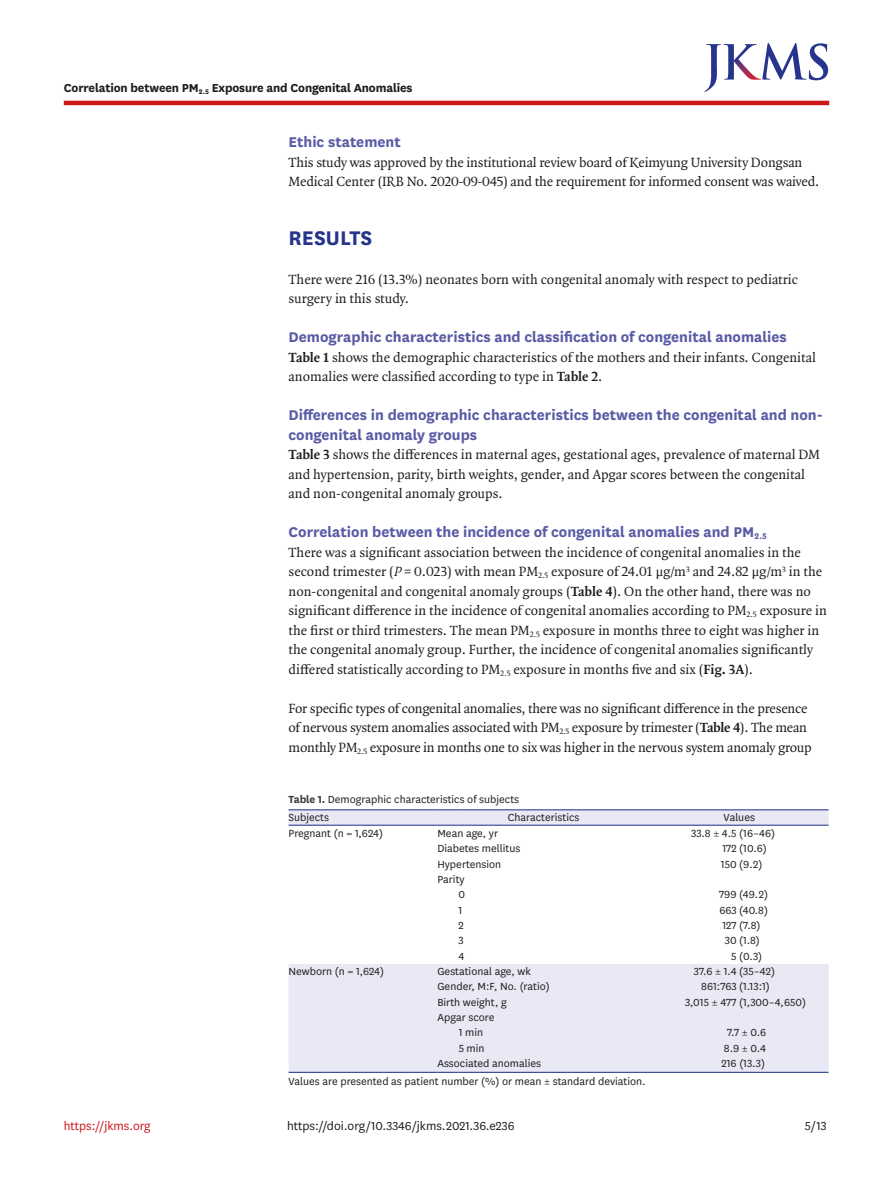
<style>
.page{position:relative;width:893px;height:1191px;background:#fff}
.page>*{position:absolute;margin:0;border:0;box-sizing:border-box;transform-origin:0 0}
.t1{font:700 23.1px "National";color:#27348b}
.t2{font:700 16.5px/19.5px "National";color:#5a5ba5}
.t3{font:14.25px/19.5px "Quadraat OT";color:#1d1d1b}
.t4{font:700 13.5px "National";letter-spacing:-.01em;color:#1d1d1b}
.t5{font:13.5px "National";color:#1d1d1b}
.t6{font:13.5px "National";color:#cd171a}
.t7{font:12px/15.3px "National";color:#1d1d1b}
.s1{font-weight:700}
.s2{font-style:italic}
.s3{font-weight:700;color:#3d3d3c}
</style>
<div class="page">
<hr style="left:64px;top:101px;width:765px;height:4px;background:#cd171a">
<svg style="left:704px;top:43px;width:124px;height:49px"></svg>
<svg style="left:289px;top:810px;width:540px;height:261px"></svg>
<hr style="left:289px;top:809px;width:148px;height:1px;background:#27348b">
<svg style="left:437px;top:809px;width:22px;height:1px"></svg>
<hr style="left:459px;top:809px;width:191px;height:1px;background:#27348b">
<hr style="left:650px;top:809px;width:179px;height:1px;background:#27348b">
<hr style="left:289px;top:824px;width:148px;height:1px;background:#27348b">
<svg style="left:437px;top:824px;width:22px;height:1px"></svg>
<hr style="left:459px;top:824px;width:191px;height:1px;background:#27348b">
<hr style="left:650px;top:824px;width:179px;height:1px;background:#27348b">
<hr style="left:289px;top:1071px;width:148px;height:1px;background:#27348b">
<svg style="left:437px;top:1071px;width:22px;height:1px"></svg>
<hr style="left:459px;top:1071px;width:191px;height:1px;background:#27348b">
<hr style="left:650px;top:1071px;width:179px;height:1px;background:#27348b">
<p class="t4" style="left:64px;top:78px;width:350px">Correlation between PM<sub>2.5</sub> Exposure and Congenital Anomalies</p>
<p class="t2" style="left:289px;top:131px;width:114px">Ethic statement</p>
<p class="t3" style="left:289px;top:152px;width:532px">This study was approved by the institutional review board of Keimyung University Dongsan<br>Medical Center (IRB No. 2020-09-045) and the requirement for informed consent was waived.</p>
<h1 class="t1" style="left:289px;top:221px;width:85px">RESULTS</h1>
<p class="t3" style="left:289px;top:269px;width:511px">There were 216 (13.3%) neonates born with congenital anomaly with respect to pediatric surgery in this study.</p>
<p class="t2" style="left:289px;top:326px;width:500px">Demographic characteristics and classification of congenital anomalies</p>
<p class="t3" style="left:289px;top:347px;width:529px"><span class="s1">Table 1</span> shows the demographic characteristics of the mothers and their infants. Congenital anomalies were classified according to type in <span class="s1">Table 2</span>.</p>
<p class="t2" style="left:289px;top:404px;width:536px">Differences in demographic characteristics between the congenital and non&shy;congenital anomaly groups</p>
<p class="t3" style="left:289px;top:445px;width:533px"><span class="s1">Table 3</span> shows the differences in maternal ages, gestational ages, prevalence of maternal DM and hypertension, parity, birth weights, gender, and Apgar scores between the congenital and non-congenital anomaly groups.</p>
<p class="t2" style="left:289px;top:521px;width:480px">Correlation between the incidence of congenital anomalies and PM<sub>2.5</sub></p>
<p class="t3" style="left:289px;top:542px;width:540px">There was a significant association between the incidence of congenital anomalies in the second trimester (<span class="s2">P</span> = 0.023) with mean PM<sub>2.5</sub> exposure of 24.01 µg/m<sup>3</sup> and 24.82 µg/m<sup>3</sup> in the non-congenital and congenital anomaly groups (<span class="s1">Table 4</span>). On the other hand, there was no significant difference in the incidence of congenital anomalies according to PM<sub>2.5</sub> exposure in the first or third trimesters. The mean PM<sub>2.5</sub> exposure in months three to eight was higher in the congenital anomaly group. Further, the incidence of congenital anomalies significantly differed statistically according to PM<sub>2.5</sub> exposure in months five and six (<span class="s1">Fig. 3A</span>).</p>
<p class="t3" style="left:289px;top:698px;width:525px">For specific types of congenital anomalies, there was no significant difference in the presence of nervous system anomalies associated with PM<sub>2.5</sub> exposure by trimester (<span class="s1">Table 4</span>). The mean monthly PM<sub>2.5</sub> exposure in months one to six was higher in the nervous system anomaly group</p>
<p class="t7" style="left:289px;top:790px;width:232px;line-height:17.7px"><span class="s3">Table 1.</span> Demographic characteristics of subjects<br>Subjects</p>
<p class="t7" style="left:508px;top:809px;width:73px">Characteristics</p>
<p class="t7" style="left:724px;top:809px;width:33px">Values</p>
<p class="t7" style="left:289px;top:825px;width:96px">Pregnant (n = 1,624)</p>
<p class="t7" style="left:437px;top:825px;width:62px">Mean age, yr</p>
<p class="t7" style="left:691px;top:825px;width:85px">33.8 ± 4.5 (16–46)</p>
<p class="t7" style="left:437px;top:840px;width:84px">Diabetes mellitus</p>
<p class="t7" style="left:722px;top:840px;width:46px">172 (10.6)</p>
<p class="t7" style="left:437px;top:855px;width:65px">Hypertension</p>
<p class="t7" style="left:721px;top:855px;width:43px">150 (9.2)</p>
<p class="t7" style="left:437px;top:871px;width:29px;text-align:right">Parity<br>0</p>
<p class="t7" style="left:719px;top:886px;width:50px">799 (49.2)</p>
<p class="t7" style="left:459px;top:901px;width:5px">1</p>
<p class="t7" style="left:719px;top:901px;width:50px">663 (40.8)</p>
<p class="t7" style="left:459px;top:917px;width:7px">2</p>
<p class="t7" style="left:722px;top:917px;width:40px">127 (7.8)</p>
<p class="t7" style="left:459px;top:932px;width:7px">3</p>
<p class="t7" style="left:725px;top:932px;width:37px">30 (1.8)</p>
<p class="t7" style="left:459px;top:947px;width:7px">4</p>
<p class="t7" style="left:731px;top:947px;width:32px">5 (0.3)</p>
<p class="t7" style="left:289px;top:963px;width:97px">Newborn (n = 1,624)</p>
<p class="t7" style="left:437px;top:963px;width:95px">Gestational age, wk</p>
<p class="t7" style="left:694px;top:963px;width:83px">37.6 ± 1.4 (35–42)</p>
<p class="t7" style="left:437px;top:978px;width:114px">Gender, M:F, No. (ratio)</p>
<p class="t7" style="left:701px;top:978px;width:70px">861:763 (1.13:1)</p>
<p class="t7" style="left:437px;top:994px;width:71px">Birth weight, g</p>
<p class="t7" style="left:685px;top:994px;width:122px">3,015 ± 477 (1,300–4,650)</p>
<p class="t7" style="left:459px;top:1009px;width:37px;text-indent:-21px">Apgar score<br>1 min</p>
<p class="t7" style="left:727px;top:1024px;width:41px">7.7 ± 0.6</p>
<p class="t7" style="left:459px;top:1040px;width:27px">5 min</p>
<p class="t7" style="left:724px;top:1040px;width:44px">8.9 ± 0.4</p>
<p class="t7" style="left:437px;top:1055px;width:105px">Associated anomalies</p>
<p class="t7" style="left:721px;top:1055px;width:45px">216 (13.3)</p>
<p class="t7" style="left:289px;top:1072px;width:358px">Values are presented as patient number (%) or mean ± standard deviation.</p>
<p class="t6" style="left:64px;top:1116px;width:88px">https://jkms.org</p>
<p class="t5" style="left:287px;top:1116px;width:229px">https://doi.org/10.3346/jkms.2021.36.e236</p>
<p class="t5" style="left:805px;top:1116px;width:23px">5/13</p>
</div>
